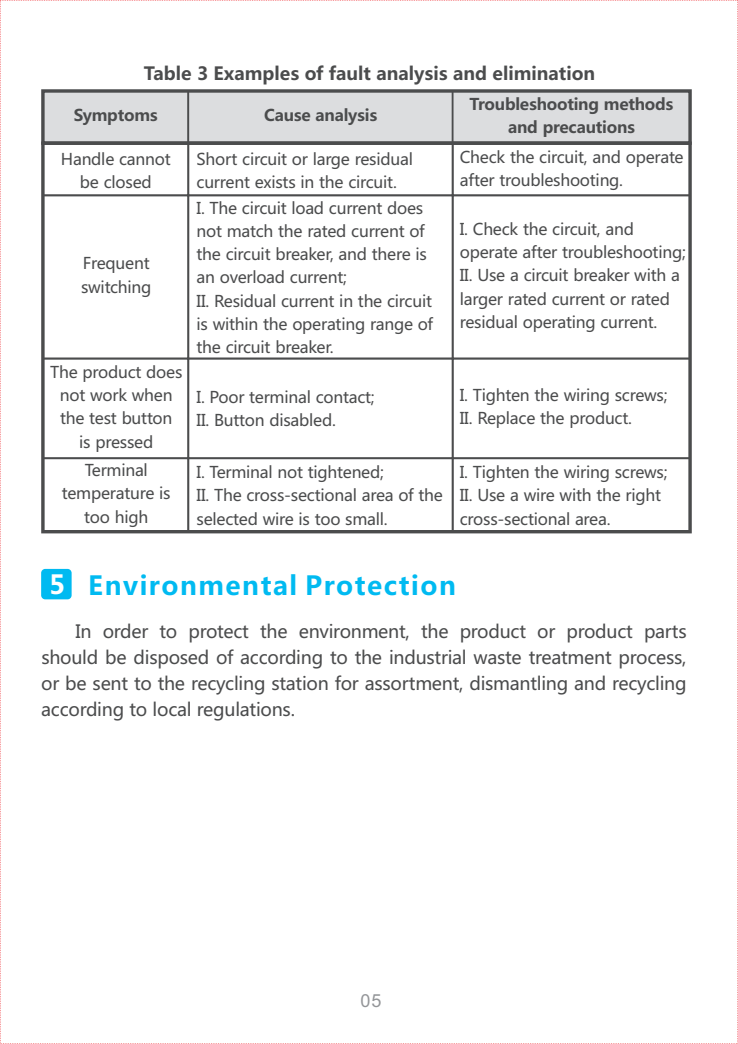
<style>
.page{position:relative;width:738px;height:1044px;background:#fff}
.page>*{position:absolute;margin:0;border:0;box-sizing:border-box;transform-origin:0 0}
.t1{font:700 26px "Microsoft Ya Hei";letter-spacing:.06em;color:#00baf1}
.t2{font:18px/26px "Microsoft Ya Hei";letter-spacing:-.015em;color:#4b4c4d;text-align:justify}
.t3{font:700 18px "Microsoft Ya Hei";color:#4b4c4d}
.t4{font:18px "Arial";color:#939598}
.t5{font:16px/23.2px "Microsoft Ya Hei";letter-spacing:-.015em;color:#4b4c4d}
.t6{font:700 16px/23.2px "Microsoft Ya Hei";letter-spacing:-.015em;color:#4b4c4d;text-align:center}
.s1{color:#fff}
</style>
<div class="page">
<div style="left:41px;top:568px;width:31px;height:31px;background:#00baf1;border-radius:4px"></div>
<div style="left:45px;top:93px;width:642px;height:48px;background:#dcdddf"></div>
<div style="left:187px;top:142px;width:266px;height:54px;border:2px solid #4b4c4d"></div>
<div style="left:451px;top:142px;width:239px;height:54px;border:2px solid #4b4c4d"></div>
<div style="left:41px;top:89px;width:650px;height:56px;border:3px solid #4b4c4d"></div>
<div style="left:42px;top:194px;width:147px;height:165px;border:2px solid #4b4c4d"></div>
<div style="left:187px;top:194px;width:266px;height:165px;border:2px solid #4b4c4d"></div>
<div style="left:451px;top:194px;width:239px;height:165px;border:2px solid #4b4c4d"></div>
<div style="left:42px;top:357px;width:147px;height:102px;border:2px solid #4b4c4d"></div>
<div style="left:187px;top:357px;width:266px;height:102px;border:2px solid #4b4c4d"></div>
<div style="left:451px;top:357px;width:239px;height:102px;border:2px solid #4b4c4d"></div>
<div style="left:42px;top:457px;width:147px;height:75px;border:2px solid #4b4c4d"></div>
<div style="left:187px;top:457px;width:266px;height:75px;border:2px solid #4b4c4d"></div>
<div style="left:451px;top:457px;width:239px;height:75px;border:2px solid #4b4c4d"></div>
<p class="t3" style="left:144px;top:65px;width:452px">Table 3 Examples of fault analysis and elimination</p>
<p class="t6" style="left:74px;top:105px;width:85px">Symptoms</p>
<p class="t6" style="left:264px;top:105px;width:115px">Cause analysis</p>
<p class="t6" style="left:469px;top:94px;width:205px">Troubleshooting methods and precautions</p>
<p class="t5" style="left:196px;top:149px;width:218px">Short circuit or large residual current exists in the circuit.</p>
<p class="t5" style="left:61px;top:149px;width:111px;text-align:center">Handle cannot be closed</p>
<p class="t5" style="left:459px;top:147px;width:225px">Check the circuit, and operate after troubleshooting.</p>
<p class="t5" style="left:196px;top:197px;width:238px">I. The circuit load current does not match the rated current of the circuit breaker, and there is an overload current;<br>II. Residual current in the circuit is within the operating range of the circuit breaker.</p>
<p class="t5" style="left:459px;top:219px;width:227px">I. Check the circuit, and operate after troubleshooting;<br>II. Use a circuit breaker with a larger rated current or rated residual operating current.</p>
<p class="t5" style="left:81px;top:253px;width:72px">Frequent switching</p>
<p class="t5" style="left:50px;top:362px;width:134px;text-align:center">The product does not work when the test button<br>is pressed</p>
<p class="t5" style="left:62px;top:460px;width:110px;text-align:center">Terminal temperature is too high</p>
<p class="t5" style="left:196px;top:462px;width:247px">I. Terminal not tightened;<br>II. The cross-sectional area of the selected wire is too small.</p>
<p class="t5" style="left:459px;top:462px;width:209px">I. Tighten the wiring screws;<br>II. Use a wire with the right cross-sectional area.</p>
<p class="t5" style="left:196px;top:387px;width:179px">I. Poor terminal contact;<br>II. Button disabled.</p>
<p class="t5" style="left:459px;top:385px;width:209px">I. Tighten the wiring screws;<br>II. Replace the product.</p>
<h1 class="t1" style="left:49px;top:573px;width:408px"><span class="s1">5</span> Environmental Protection</h1>
<p class="t2" style="left:41px;top:619px;width:646px;text-indent:34px">In order to protect the environment, the product or product parts should be disposed of according to the industrial waste treatment process, or be sent to the recycling station for assortment, dismantling and recycling according to local regulations.</p>
<p class="t4" style="left:360px;top:994px;width:23px">05</p>
</div>
